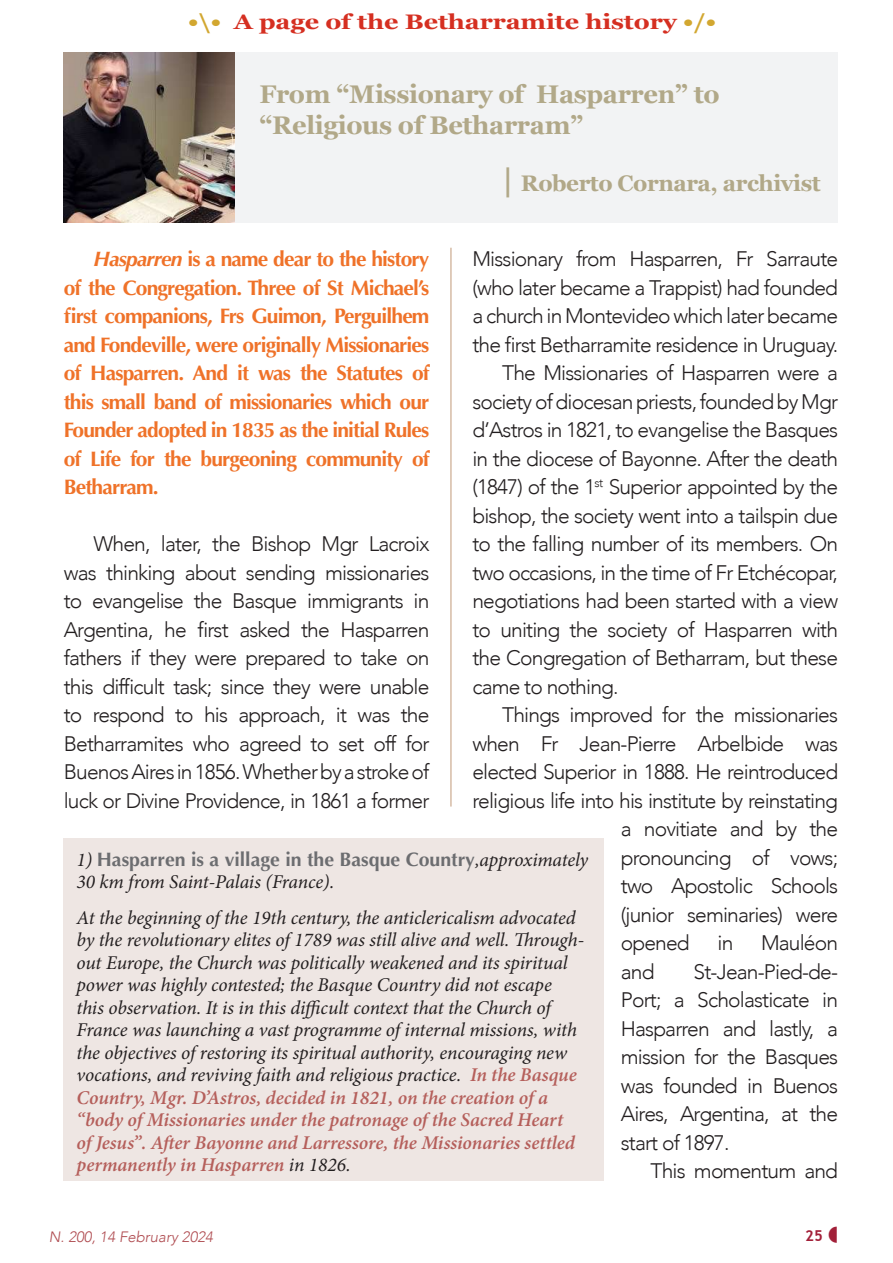
<style>
.page{position:relative;width:893px;height:1263px;background:#fff}
.page>*{position:absolute;margin:0;border:0;box-sizing:border-box;transform-origin:0 0}
.t1{font:700 25.5px/31.5px "Georgia";letter-spacing:-.015em;color:#b1a888}
.t2{font:700 22.5px "Georgia";letter-spacing:-.02em;color:#b1a888}
.t3{font:300 21px/28.5px "Avenir";letter-spacing:-.04em;color:#231f20;text-align:justify}
.t4{font:700 21px/28.5px "Optima";letter-spacing:-.04em;color:#ef7229;text-align:justify}
.t5{font:700 21px "Georgia";letter-spacing:-.005em;color:#d52f21;scale:1.2 1}
.t6{font:italic 19.5px/22.5px "Minion Pro";letter-spacing:-.01em;color:#231f20}
.t7{font:700 19.5px "Optima";color:#6c6d70}
.t8{font:italic 300 15px "Avenir";color:#b04d52}
.t9{font:700 15px "Trebuchet MS";color:#a22039}
.s1{color:#d2a730}
.s2{font-size:31.5px}
.s3{font-style:italic}
.s4{font-family:"Minion Pro";font-weight:400;font-style:italic;color:#231f20}
.s5{font-weight:600;color:#b55f5b}
</style>
<div class="page">
<div style="left:230px;top:52px;width:608px;height:170px;background:#f2f3f4"></div>
<hr style="left:451px;top:248px;width:1px;height:558px;background:#c19a78">
<img style="left:64px;top:52px;width:170px;height:170px">
<div style="left:64px;top:838px;width:540px;height:343px;background:#eee6e3"></div>
<p class="t5" style="left:188px;top:5px;width:442px"><span class="s1">•\•</span> A page of the Betharramite history <span class="s1">•/•</span></p>
<p class="t1" style="left:259px;top:77px;width:462px">From “Missionary of Hasparren” to “Religious of Betharram”</p>
<p class="t2" style="left:502px;top:166px;width:320px"><span class="s2">|</span> Roberto Cornara, archivist</p>
<p class="t3" style="left:472px;top:245px;width:367px">Missionary from Hasparren, Fr Sarraute</p>
<p class="t3" style="left:472px;top:273px;width:367px">(who later became a Trappist) had founded</p>
<p class="t3" style="left:472px;top:302px;width:367px">a church in Montevideo which later became</p>
<p class="t3" style="left:472px;top:330px;width:367px">the first Betharramite residence in Uruguay.</p>
<p class="t3" style="left:502px;top:359px;width:337px">The Missionaries of Hasparren were a</p>
<p class="t3" style="left:472px;top:387px;width:367px">society of diocesan priests, founded by Mgr</p>
<p class="t3" style="left:472px;top:416px;width:367px">d’Astros in 1821, to evangelise the Basques</p>
<p class="t3" style="left:472px;top:444px;width:367px">in the diocese of Bayonne. After the death</p>
<p class="t3" style="left:472px;top:473px;width:367px">(1847) of the 1<sup>st</sup> Superior appointed by the</p>
<p class="t3" style="left:472px;top:501px;width:367px">bishop, the society went into a tailspin due</p>
<p class="t3" style="left:472px;top:530px;width:367px">to the falling number of its members. On</p>
<p class="t3" style="left:472px;top:558px;width:367px">two occasions, in the time of Fr Etchécopar,</p>
<p class="t3" style="left:472px;top:587px;width:367px">negotiations had been started with a view</p>
<p class="t3" style="left:472px;top:615px;width:367px">to uniting the society of Hasparren with</p>
<p class="t3" style="left:472px;top:644px;width:367px">the Congregation of Betharram, but these</p>
<p class="t3" style="left:472px;top:672px;width:148px">came to nothing.</p>
<p class="t3" style="left:502px;top:701px;width:337px">Things improved for the missionaries</p>
<p class="t3" style="left:472px;top:729px;width:367px">when Fr Jean-Pierre Arbelbide was</p>
<p class="t3" style="left:472px;top:758px;width:367px">elected Superior in 1888. He reintroduced</p>
<p class="t3" style="left:472px;top:786px;width:367px">religious life into his institute by reinstating</p>
<p class="t3" style="left:621px;top:815px;width:219px">a novitiate and by the</p>
<p class="t3" style="left:621px;top:843px;width:219px">pronouncing of vows;</p>
<p class="t3" style="left:621px;top:872px;width:219px">two Apostolic Schools</p>
<p class="t3" style="left:621px;top:900px;width:219px">(junior seminaries) were</p>
<p class="t3" style="left:621px;top:929px;width:70px">opened</p>
<p class="t3" style="left:717px;top:929px;width:17px">in</p>
<p class="t3" style="left:761px;top:929px;width:79px">Mauléon</p>
<p class="t3" style="left:621px;top:957px;width:35px">and</p>
<p class="t4" style="left:64px;top:245px;width:367px;text-indent:30px"><span class="s3">Hasparren</span> is a name dear to the history of the Congregation. Three of St Michael’s first companions, Frs Guimon, Perguilhem and Fondeville, were originally Missionaries of Hasparren. And it was the Statutes of this small band of missionaries which our Founder adopted in 1835 as the initial Rules of Life for the burgeoning community of Betharram.</p>
<p class="t3" style="left:64px;top:530px;width:367px;text-indent:30px">When, later, the Bishop Mgr Lacroix was thinking about sending missionaries to evangelise the Basque immigrants in Argentina, he first asked the Hasparren fathers if they were prepared to take on this difficult task; since they were unable to respond to his approach, it was the Betharramites who agreed to set off for Buenos Aires in 1856. Whether by a stroke of luck or Divine Providence, in 1861 a former</p>
<p class="t7" style="left:77px;top:848px;width:513px"><span class="s4">1)</span> Hasparren is a village in the Basque Country<span class="s4">,approximately</span></p>
<p class="t6" style="left:77px;top:864px;width:501px;line-height:35.2px">30 km from Saint-Palais (France).<br>At the beginning of the 19th century, the anticlericalism advocated</p>
<p class="t6" style="left:77px;top:928px;width:509px">by the revolutionary elites of 1789 was still alive and well. Through&shy;out Europe, the Church was politically weakened and its spiritual power was highly contested; the Basque Country did not escape<br>this observation. It is in this difficult context that the Church of France was launching a vast programme of internal missions, with the objectives of restoring its spiritual authority, encouraging new vocations, and reviving faith and religious practice. <span class="s5">In the Basque Country, Mgr. D’Astros, decided in 1821, on the creation of a “body of Missionaries under the patronage of the Sacred Heart<br>of Jesus”. After Bayonne and Larressore, the Missionaries settled permanently in Hasparren</span> in 1826.</p>
<p class="t3" style="left:621px;top:957px;width:219px;text-indent:73px">St-Jean-Pied-de-Port; a Scholasticate in Hasparren and lastly, a mission for the Basques was founded in Buenos Aires, Argentina, at the start of 1897.</p>
<p class="t3" style="left:651px;top:1157px;width:189px">This momentum and</p>
<p class="t8" style="left:49px;top:1228px;width:166px">N. 200, 14 February 2024</p>
<p class="t9" style="left:805px;top:1226px;width:19px">25</p>
</div>
